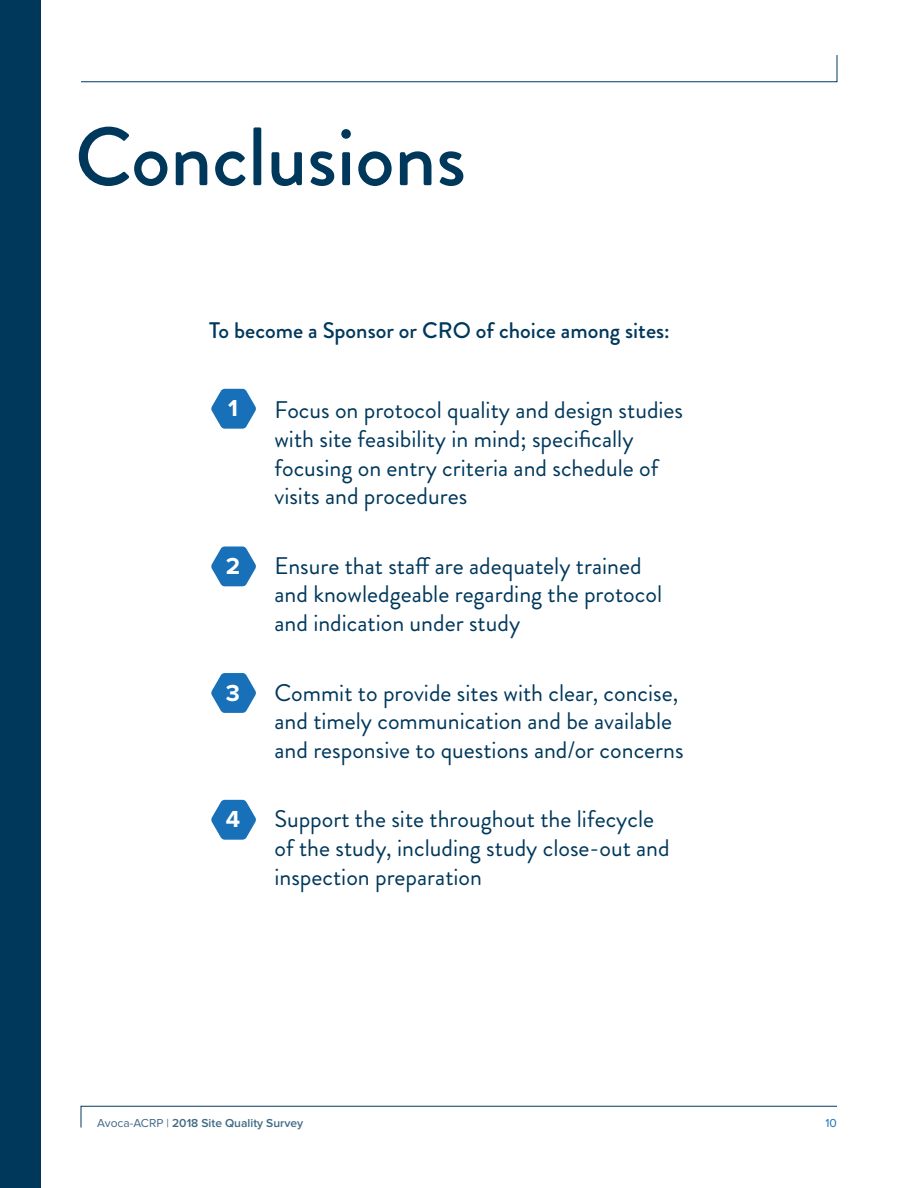
<style>
.page{position:relative;width:918px;height:1188px;background:#fff}
.page>*{position:absolute;margin:0;border:0;box-sizing:border-box;transform-origin:0 0}
.t1{font:500 82.5px "Brandon Grotesque";color:#00385c}
.t2{font:24px/28.8px "Brandon Grotesque";color:#00385c}
.t3{font:700 24px "Proxima Nova";color:#fff}
.t4{font:500 22.5px "Brandon Grotesque";color:#00385c}
.t5{font:600 12px "Proxima Nova";color:#406a85}
.t6{font:12px "Proxima Nova";color:#1770b8}
.s1{font-weight:400}
</style>
<div class="page">
<svg style="left:81px;top:55px;width:757px;height:27px"></svg>
<svg style="left:80px;top:1106px;width:757px;height:22px"></svg>
<div style="left:0;top:0;width:40px;height:1188px;background:#00385c"></div>
<svg style="left:211px;top:389px;width:45px;height:40px"></svg>
<svg style="left:211px;top:546px;width:45px;height:40px"></svg>
<svg style="left:211px;top:673px;width:45px;height:40px"></svg>
<svg style="left:211px;top:800px;width:45px;height:40px"></svg>
<h1 class="t1" style="left:75px;top:100px;width:392px">Conclusions</h1>
<p class="t4" style="left:209px;top:314px;width:462px">To become a Sponsor or CRO of choice among sites:</p>
<p class="t3" style="left:228px;top:397px;width:11px">1</p>
<p class="t2" style="left:274px;top:396px;width:410px">Focus on protocol quality and design studies with site feasibility in mind; specifically focusing on entry criteria and schedule of visits and procedures</p>
<p class="t3" style="left:226px;top:555px;width:16px">2</p>
<p class="t2" style="left:274px;top:551px;width:389px">Ensure that staff are adequately trained and knowledgeable regarding the protocol and indication under study</p>
<p class="t3" style="left:226px;top:682px;width:16px">3</p>
<p class="t2" style="left:274px;top:678px;width:411px">Commit to provide sites with clear, concise, and timely communication and be available and responsive to questions and/or concerns</p>
<p class="t3" style="left:226px;top:808px;width:16px">4</p>
<p class="t2" style="left:274px;top:805px;width:397px">Support the site throughout the lifecycle of the study, including study close-out and inspection preparation</p>
<p class="t5" style="left:97px;top:1117px;width:207px"><span class="s1">Avoca-ACRP |</span> 2018 Site Quality Survey</p>
<p class="t6" style="left:826px;top:1117px;width:13px">10</p>
</div>
